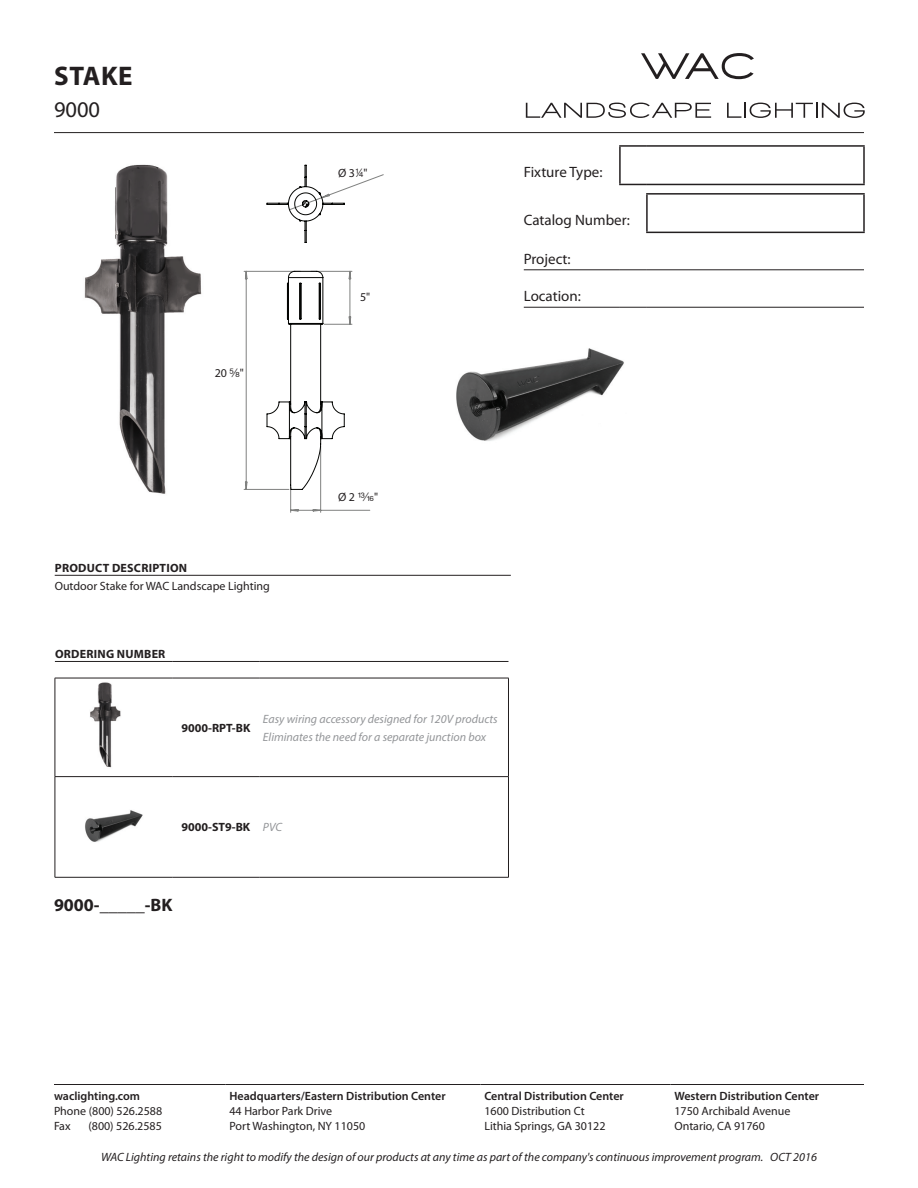
<style>
.page{position:relative;width:918px;height:1188px;background:#fff}
.page>*{position:absolute;margin:0;border:0;box-sizing:border-box;transform-origin:0 0}
.t1{font:700 27px "Myriad Pro";letter-spacing:.02em;color:#231f20}
.t2{font:22.5px "Myriad Pro";color:#231f20}
.t3{font:700 18px "Myriad Pro";color:#231f20}
.t4{font:15px "Myriad Pro";color:#231f20}
.t5{font:12px/15px "Myriad Pro";color:#231f20}
.t6{font:italic 12px "Myriad Pro";color:#231f20}
.t7{font:600 12px "Myriad Pro";color:#231f20}
.t8{font:italic 12px/18px "Myriad Pro";color:#939598}
.t9{font:700 12px "Myriad Pro";letter-spacing:.02em;color:#231f20}
.t10{font:700 12px "Myriad Pro";color:#231f20}
.s1{font-family:"Sans Fractions Plain"}
.s2{font-weight:400;font-style:italic;color:#939598}
</style>
<div class="page">
<hr style="left:54px;top:132px;width:810px;height:1px;background:#231f20">
<hr style="left:524px;top:270px;width:96px;height:1px;background:#231f20">
<svg style="left:620px;top:270px;width:27px;height:1px"></svg>
<hr style="left:647px;top:270px;width:217px;height:1px;background:#231f20">
<hr style="left:524px;top:307px;width:96px;height:1px;background:#231f20">
<svg style="left:620px;top:307px;width:27px;height:1px"></svg>
<hr style="left:647px;top:307px;width:217px;height:1px;background:#231f20">
<hr style="left:646px;top:193px;width:219px;height:2px;background:#231f20">
<hr style="left:646px;top:195px;width:2px;height:37px;background:#231f20">
<hr style="left:863px;top:195px;width:2px;height:37px;background:#231f20">
<hr style="left:646px;top:232px;width:219px;height:1px;background:#231f20">
<hr style="left:619px;top:145px;width:28px;height:2px;background:#231f20">
<hr style="left:619px;top:147px;width:2px;height:37px;background:#231f20">
<hr style="left:647px;top:145px;width:218px;height:2px;background:#231f20">
<hr style="left:863px;top:147px;width:2px;height:37px;background:#231f20">
<svg style="left:619px;top:184px;width:28px;height:1px"></svg>
<hr style="left:647px;top:184px;width:218px;height:1px;background:#231f20">
<hr style="left:54px;top:1084px;width:172px;height:1px;background:#231f20">
<hr style="left:226px;top:1084px;width:255px;height:1px;background:#231f20">
<hr style="left:481px;top:1084px;width:190px;height:1px;background:#231f20">
<hr style="left:671px;top:1084px;width:193px;height:1px;background:#231f20">
<svg style="left:641px;top:53px;width:113px;height:26px"></svg>
<svg style="left:526px;top:103px;width:185px;height:15px"></svg>
<svg style="left:727px;top:103px;width:138px;height:15px"></svg>
<hr style="left:55px;top:661px;width:118px;height:1px;background:#231f20">
<hr style="left:173px;top:661px;width:86px;height:1px;background:#231f20">
<hr style="left:259px;top:661px;width:249px;height:1px;background:#231f20">
<hr style="left:55px;top:678px;width:118px;height:1px;background:#231f20">
<hr style="left:173px;top:678px;width:86px;height:1px;background:#231f20">
<hr style="left:259px;top:678px;width:250px;height:1px;background:#231f20">
<hr style="left:55px;top:776px;width:118px;height:1px;background:#231f20">
<hr style="left:173px;top:776px;width:86px;height:1px;background:#231f20">
<hr style="left:259px;top:776px;width:250px;height:1px;background:#231f20">
<hr style="left:55px;top:877px;width:118px;height:1px;background:#231f20">
<hr style="left:173px;top:877px;width:86px;height:1px;background:#231f20">
<hr style="left:259px;top:877px;width:250px;height:1px;background:#231f20">
<hr style="left:508px;top:678px;width:1px;height:98px;background:#231f20">
<hr style="left:508px;top:777px;width:1px;height:100px;background:#231f20">
<hr style="left:55px;top:678px;width:1px;height:98px;background:#231f20">
<hr style="left:55px;top:777px;width:1px;height:100px;background:#231f20">
<img style="left:85px;top:810px;width:58px;height:32px">
<hr style="left:55px;top:575px;width:456px;height:1px;background:#231f20">
<img style="left:456px;top:348px;width:168px;height:93px">
<img style="left:84px;top:164px;width:118px;height:330px">
<img style="left:90px;top:682px;width:31px;height:86px">
<svg style="left:244px;top:174px;width:140px;height:339px"></svg>
<svg style="left:266px;top:165px;width:79px;height:325px"></svg>
<h1 class="t1" style="left:54px;top:58px;width:80px">STAKE</h1>
<h2 class="t2" style="left:54px;top:95px;width:48px">9000</h2>
<p class="t5" style="left:215px;top:366px;width:31px">20 <span class="s1">s</span>"</p>
<p class="t5" style="left:338px;top:165px;width:31px">Ø 3<span class="s1">4</span>"</p>
<p class="t5" style="left:360px;top:290px;width:12px">5"</p>
<p class="t4" style="left:524px;top:163px;width:80px">Fixture Type:</p>
<p class="t4" style="left:524px;top:211px;width:108px">Catalog Number:</p>
<p class="t4" style="left:524px;top:250px;width:48px">Project:</p>
<p class="t4" style="left:524px;top:287px;width:59px">Location:</p>
<p class="t9" style="left:55px;top:560px;width:134px">PRODUCT DESCRIPTION</p>
<p class="t5" style="left:55px;top:579px;width:217px">Outdoor Stake for WAC Landscape Lighting</p>
<p class="t9" style="left:55px;top:646px;width:112px">ORDERING NUMBER</p>
<p class="t5" style="left:338px;top:489px;width:41px">Ø 2 <span class="s1">m</span>"</p>
<p class="t10" style="left:182px;top:720px;width:70px">9000-RPT-BK</p>
<p class="t8" style="left:263px;top:710px;width:236px">Easy wiring accessory designed for 120V products<br>Eliminates the need for a separate junction box</p>
<p class="t10" style="left:182px;top:820px;width:102px">9000-ST9-BK <span class="s2">PVC</span></p>
<h3 class="t3" style="left:54px;top:893px;width:120px">9000-_____-BK</h3>
<p class="t7" style="left:54px;top:1089px;width:88px">waclighting.com</p>
<p class="t5" style="left:54px;top:1104px;width:110px">Phone (800) 526.2588<br>Fax</p>
<p class="t5" style="left:88px;top:1119px;width:75px">(800) 526.2585</p>
<p class="t7" style="left:230px;top:1089px;width:218px">Headquarters/Eastern Distribution Center</p>
<p class="t5" style="left:230px;top:1104px;width:137px">44 Harbor Park Drive<br>Port Washington, NY 11050</p>
<p class="t7" style="left:484px;top:1089px;width:141px">Central Distribution Center</p>
<p class="t5" style="left:484px;top:1104px;width:123px">1600 Distribution Ct<br>Lithia Springs, GA 30122</p>
<p class="t7" style="left:674px;top:1089px;width:146px">Western Distribution Center</p>
<p class="t5" style="left:674px;top:1104px;width:117px">1750 Archibald Avenue<br>Ontario, CA 91760</p>
<p class="t6" style="left:101px;top:1149px;width:717px">WAC Lighting retains the right to modify the design of our products at any time as part of the company's continuous improvement program. OCT 2016</p>
</div>
